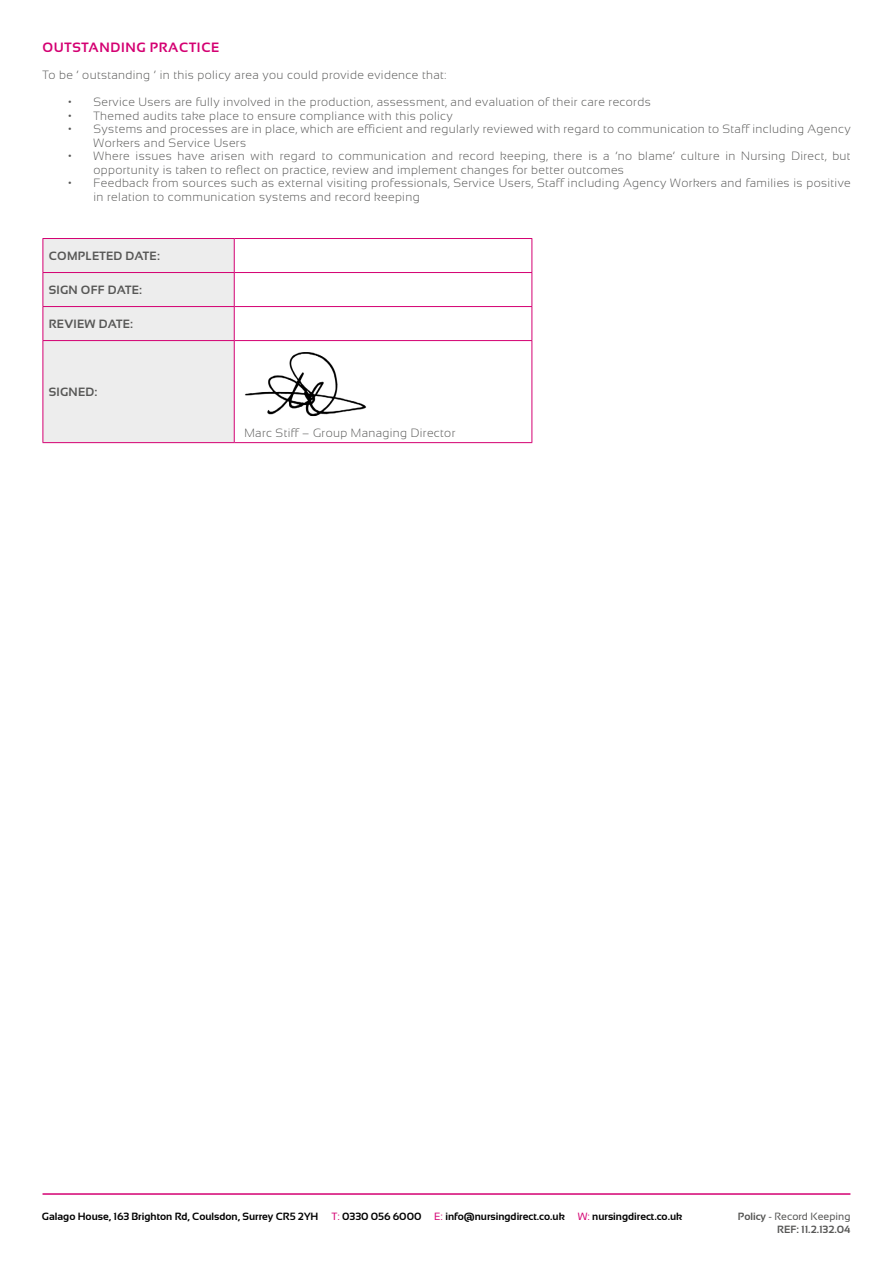
<style>
.page{position:relative;width:893px;height:1263px;background:#fff}
.page>*{position:absolute;margin:0;border:0;box-sizing:border-box;transform-origin:0 0}
.t1{font:700 13.5px "Sansation";letter-spacing:.05em;color:#d40072}
.t2{font:300 12px/13.5px "Sansation";letter-spacing:.03em;color:#575756}
.t3{font:700 12px "Sansation";letter-spacing:.02em;color:#575756}
.t4{font:700 10.5px "Sansation";color:#000}
.t5{font:700 10.5px/12.6px "Sansation";color:#575756;text-align:right}
.s1{font-weight:400;color:#d40072}
.s2{font-weight:400}
</style>
<div class="page">
<div style="left:44px;top:239px;width:190px;height:203px;background:#ededed"></div>
<hr style="left:43px;top:238px;width:191px;height:1px;background:#d40072">
<hr style="left:43px;top:239px;width:1px;height:33px;background:#d40072">
<hr style="left:234px;top:238px;width:298px;height:1px;background:#d40072">
<hr style="left:531px;top:239px;width:1px;height:33px;background:#d40072">
<hr style="left:43px;top:273px;width:1px;height:33px;background:#d40072">
<hr style="left:531px;top:273px;width:1px;height:33px;background:#d40072">
<hr style="left:43px;top:307px;width:1px;height:33px;background:#d40072">
<hr style="left:531px;top:307px;width:1px;height:33px;background:#d40072">
<hr style="left:43px;top:341px;width:1px;height:101px;background:#d40072">
<hr style="left:531px;top:341px;width:1px;height:101px;background:#d40072">
<hr style="left:43px;top:442px;width:191px;height:1px;background:#d40072">
<hr style="left:234px;top:442px;width:298px;height:1px;background:#d40072">
<hr style="left:234px;top:239px;width:1px;height:33px;background:#d40072">
<hr style="left:43px;top:272px;width:191px;height:1px;background:#d40072">
<hr style="left:43px;top:306px;width:191px;height:1px;background:#d40072">
<hr style="left:234px;top:273px;width:1px;height:33px;background:#d40072">
<hr style="left:234px;top:307px;width:1px;height:33px;background:#d40072">
<hr style="left:234px;top:272px;width:298px;height:1px;background:#d40072">
<hr style="left:234px;top:306px;width:298px;height:1px;background:#d40072">
<hr style="left:43px;top:340px;width:191px;height:1px;background:#d40072">
<hr style="left:234px;top:341px;width:1px;height:101px;background:#d40072">
<hr style="left:234px;top:340px;width:298px;height:1px;background:#d40072">
<img style="left:245px;top:352px;width:122px;height:65px">
<hr style="left:43px;top:1193px;width:807px;height:2px;background:#d40072">
<p class="t1" style="left:43px;top:40px;width:178px">OUTSTANDING PRACTICE</p>
<p class="t2" style="left:43px;top:68px;width:406px">To be ‘ outstanding ’ in this policy area you could provide evidence that:</p>
<p class="t2" style="left:68px;top:95px;width:584px">• Service Users are fully involved in the production, assessment, and evaluation of their care records</p>
<p class="t2" style="left:68px;top:109px;width:386px">• Themed audits take place to ensure compliance with this policy</p>
<p class="t2" style="left:94px;top:122px;width:759px;text-indent:-26px">• Systems and processes are in place, which are efficient and regularly reviewed with regard to communication to Staff including Agency<br>Workers and Service Users</p>
<p class="t2" style="left:94px;top:149px;width:758px;text-indent:-26px">• Where issues have arisen with regard to communication and record keeping, there is a ‘no blame’ culture in Nursing Direct, but opportunity is taken to reflect on practice, review and implement changes for better outcomes</p>
<p class="t2" style="left:94px;top:176px;width:759px;text-indent:-26px">• Feedback from sources such as external visiting professionals, Service Users, Staff including Agency Workers and families is positive in relation to communication systems and record keeping</p>
<p class="t3" style="left:49px;top:249px;width:113px">COMPLETED DATE:</p>
<p class="t3" style="left:49px;top:283px;width:95px">SIGN OFF DATE:</p>
<p class="t3" style="left:49px;top:317px;width:86px">REVIEW DATE:</p>
<p class="t3" style="left:49px;top:385px;width:50px">SIGNED:</p>
<p class="t2" style="left:244px;top:426px;width:212px">Marc Stiff – Group Managing Director</p>
<p class="t4" style="left:42px;top:1211px;width:642px">Galago House, 163 Brighton Rd, Coulsdon, Surrey CR5 2YH <span class="s1">T:</span> 0330 056 6000 <span class="s1">E:</span> info@nursingdirect.co.uk <span class="s1">W:</span> nursingdirect.co.uk</p>
<p class="t5" style="left:738px;top:1210px;width:114px">Policy <span class="s2">- Record Keeping<br></span>REF: 11.2.132.04</p>
</div>
